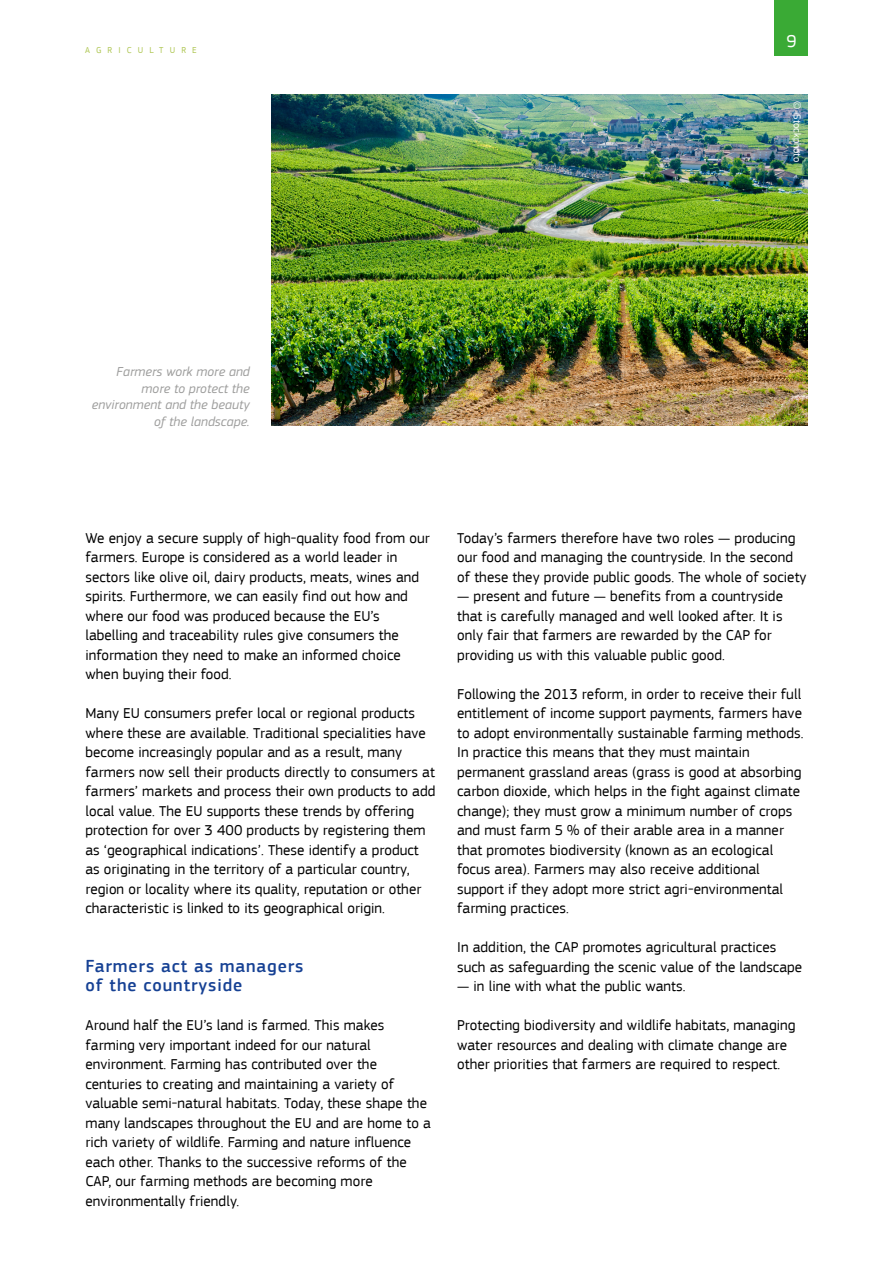
<style>
.page{position:relative;width:893px;height:1263px;background:#fff}
.page>*{position:absolute;margin:0;border:0;box-sizing:border-box;transform-origin:0 0}
.Heading03{font:500 18px/19.5px "EC Square Sans Pro";letter-spacing:.05em;color:#164194}
.t1{font:18px "EC Square Sans Pro";color:#fff}
.BodyText{font:15px/19.5px "EC Square Sans Pro";letter-spacing:.005em;color:#000}
.legende_R{font:italic 13.5px/16.5px "EC Square Sans Pro";letter-spacing:.005em;color:#9d9d9c;text-align:right}
.copyright{font:10.5px "EC Square Sans Pro";color:#fff}
.t2{font:9px "EC Square Sans Pro";letter-spacing:.68em;color:#aec652}
</style>
<div class="page">
<div style="left:775px;top:0;width:33px;height:55px;background:#3aaa35"></div>
<img style="left:271px;top:94px;width:537px;height:332px">
<p class="t2" style="left:85px;top:45px;width:113px">AGRICULTURE</p>
<p class="t1" style="left:786px;top:30px;width:12px">9</p>
<p class="copyright" style="left:803px;top:101px;width:63px;rotate:90deg">© iStockphoto</p>
<p class="legende_R" style="left:92px;top:364px;width:160px">Farmers work more and more to protect the environment and the beauty of the landscape.</p>
<p class="BodyText" style="left:85px;top:528px;width:346px">We enjoy a secure supply of high-quality food from our farmers. Europe is considered as a world leader in sectors like olive oil, dairy products, meats, wines and spirits. Furthermore, we can easily find out how and where our food was produced because the EU’s labelling and traceability rules give consumers the information they need to make an informed choice when buying their food.</p>
<p class="BodyText" style="left:85px;top:704px;width:351px">Many EU consumers prefer local or regional products where these are available. Traditional specialities have become increasingly popular and as a result, many farmers now sell their products directly to consumers at farmers’ markets and process their own products to add local value. The EU supports these trends by offering protection for over 3 400 products by registering them as ‘geographical indications’. These identify a product as originating in the territory of a particular country, region or locality where its quality, reputation or other characteristic is linked to its geographical origin.</p>
<p class="Heading03" style="left:85px;top:956px;width:219px">Farmers act as managers of the countryside</p>
<p class="BodyText" style="left:85px;top:1016px;width:347px">Around half the EU’s land is farmed. This makes farming very important indeed for our natural environment. Farming has contributed over the centuries to creating and maintaining a variety of valuable semi-natural habitats. Today, these shape the many landscapes throughout the EU and are home to a rich variety of wildlife. Farming and nature influence each other. Thanks to the successive reforms of the CAP, our farming methods are becoming more environmentally friendly.</p>
<p class="BodyText" style="left:457px;top:528px;width:351px">Today’s farmers therefore have two roles — producing our food and managing the countryside. In the second of these they provide public goods. The whole of society</p>
<p class="BodyText" style="left:457px;top:587px;width:327px">— present and future — benefits from a countryside that is carefully managed and well looked after. It is only fair that farmers are rewarded by the CAP for providing us with this valuable public good.</p>
<p class="BodyText" style="left:457px;top:684px;width:348px">Following the 2013 reform, in order to receive their full entitlement of income support payments, farmers have to adopt environmentally sustainable farming methods.<br>In practice this means that they must maintain permanent grassland areas (grass is good at absorbing carbon dioxide, which helps in the fight against climate change); they must grow a minimum number of crops and must farm 5 % of their arable area in a manner that promotes biodiversity (known as an ecological focus area). Farmers may also receive additional support if they adopt more strict agri-environmental farming practices.</p>
<p class="BodyText" style="left:457px;top:938px;width:346px">In addition, the CAP promotes agricultural practices such as safeguarding the scenic value of the landscape</p>
<p class="BodyText" style="left:457px;top:977px;width:230px">— in line with what the public wants.</p>
<p class="BodyText" style="left:457px;top:1016px;width:340px">Protecting biodiversity and wildlife habitats, managing water resources and dealing with climate change are other priorities that farmers are required to respect.</p>
</div>
